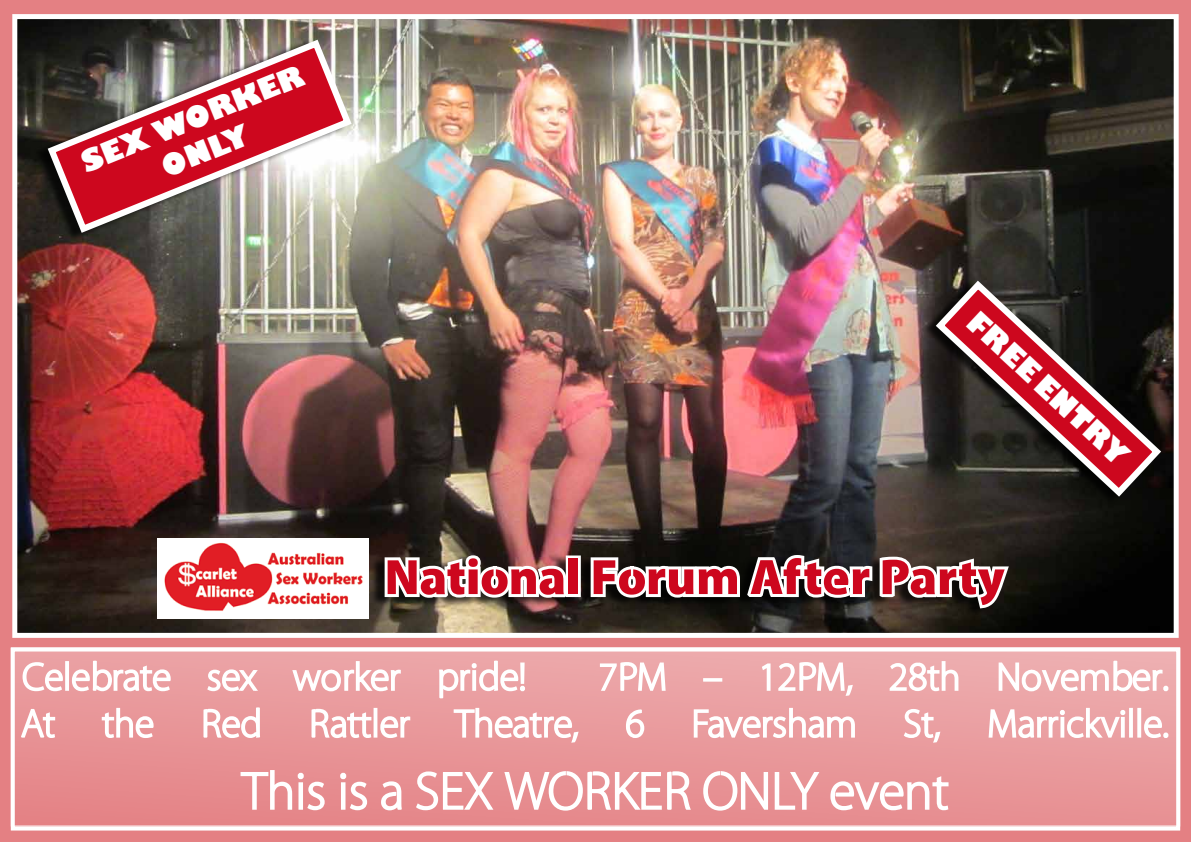
<style>
.page{position:relative;width:1191px;height:842px;background:#e48083}
.page>*{position:absolute;margin:0;border:0;box-sizing:border-box;transform-origin:0 0}
.t1{font:300 53px "Cleanvertising";color:#fff}
.t2{font:900 50px "Cleanvertising";color:#cd071e}
.t3{font:800 29px/34.8px "Gill Sans";color:#fff;text-align:center}
</style>
<div class="page">
<img style="left:18px;top:20px;width:1154px;height:612px">
<div style="left:12px;top:14px;width:1166px;height:624px;border:5px solid #fff"></div>
<img style="left:158px;top:538px;width:44px;height:80px">
<svg style="left:11px;top:649px;width:1169px;height:181px;fill:#e68d90"></svg>
<svg style="left:22px;top:661px;width:42px;height:31px"></svg>
<div style="left:65px;top:661px;width:4px;height:30px;border:2px solid #fff"></div>
<svg style="left:20px;top:707px;width:36px;height:32px"></svg>
<svg style="left:71px;top:590px;width:101px;height:180px"></svg>
<svg style="left:202px;top:512px;width:966px;height:319px;background:#b88a8a"></svg>
<div style="left:921px;top:279px;width:234px;height:225px;background:#000;opacity:.75"></div>
<svg style="left:931px;top:276px;width:234px;height:225px;background:#562a2c"></svg>
<div style="left:33px;top:38px;width:313px;height:202px;background:#000;opacity:.75"></div>
<img style="left:44px;top:36px;width:311px;height:201px">
<div style="left:11px;top:647px;width:1169px;height:179px;border:1px solid #fff"></div>
<p class="t3" style="left:77px;top:148px;width:238px;rotate:-22deg">SEX WORKER<br>ONLY</p>
<p class="t3" style="left:982px;top:306px;width:211px;rotate:43deg">FREE ENTRY</p>
<p class="t2" style="left:384px;top:536px;width:621px">National Forum After Party</p>
<p class="t1" style="left:242px;top:761px;width:708px">This is a SEX WORKER ONLY event</p>
</div>
